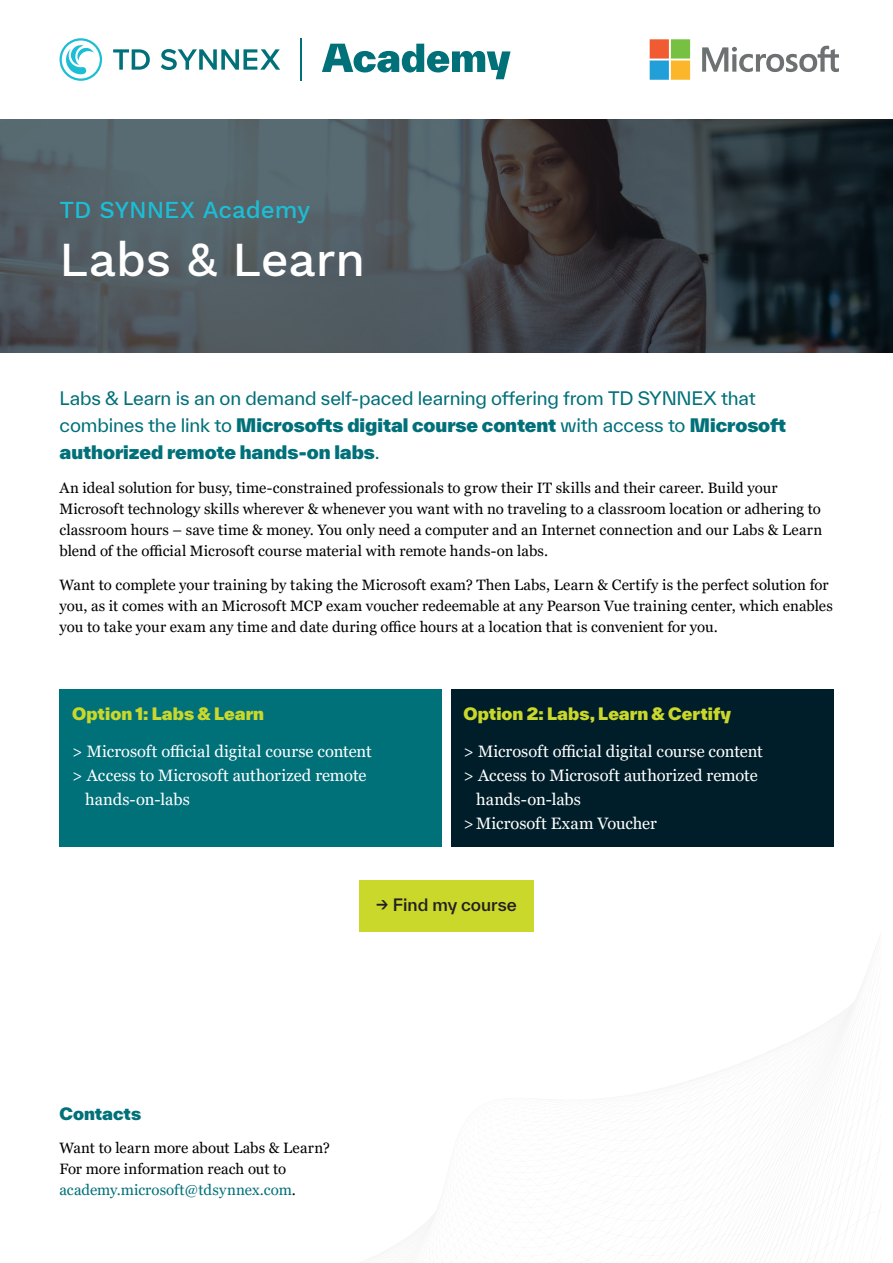
<style>
.page{position:relative;width:893px;height:1263px;background:#fff}
.page>*{position:absolute;margin:0;border:0;box-sizing:border-box;transform-origin:0 0}
.t1{font:500 48px "Work Sans";letter-spacing:-.005em;color:#fff}
.t2{font:500 24px "Work Sans";letter-spacing:-.005em;color:#1cbed5}
.t3{font:18px/27px "TWK Everett";letter-spacing:-.01em;color:#007079}
.t4{font:16.5px "Georgia Pro";color:#fff}
.t5{font:900 16.5px "TWK Everett";color:#cad82b}
.t6{font:500 16.5px "TWK Everett";color:#231f20}
.t7{font:900 16.5px "TWK Everett";color:#007079}
.t8{font:15px/21px "Georgia Pro";letter-spacing:.005em;color:#000001}
.s1{font-weight:900}
.s2{color:#007079}
</style>
<div class="page">
<svg style="left:60px;top:38px;width:42px;height:43px"></svg>
<svg style="left:113px;top:49px;width:37px;height:21px"></svg>
<svg style="left:161px;top:49px;width:119px;height:21px"></svg>
<svg style="left:322px;top:44px;width:189px;height:35px"></svg>
<hr style="left:300px;top:38px;width:2px;height:43px;background:#007079">
<svg style="left:0;top:119px;width:893px;height:234px;background:#40494e"></svg>
<svg style="left:702px;top:45px;width:137px;height:27px"></svg>
<svg style="left:650px;top:39px;width:40px;height:41px;background:#aba66f"></svg>
<div style="left:60px;top:689px;width:382px;height:157px;background:#007079"></div>
<div style="left:451px;top:689px;width:382px;height:157px;background:#001e29"></div>
<div style="left:359px;top:880px;width:175px;height:51px;background:#cad82b"></div>
<h2 class="t2" style="left:60px;top:196px;width:252px">TD SYNNEX Academy</h2>
<h1 class="t1" style="left:60px;top:231px;width:307px">Labs &amp; Learn</h1>
<p class="t3" style="left:60px;top:385px;width:728px">Labs &amp; Learn is an on demand self-paced learning offering from TD SYNNEX that combines the link to <span class="s1">Microsofts digital course content</span> with access to <span class="s1">Microsoft authorized remote hands-on labs</span>.</p>
<p class="t8" style="left:60px;top:478px;width:764px">An ideal solution for busy, time-constrained professionals to grow their IT skills and their career. Build your Microsoft technology skills wherever &amp; whenever you want with no traveling to a classroom location or adhering to classroom hours – save time &amp; money. You only need a computer and an Internet connection and our Labs &amp; Learn blend of the official Microsoft course material with remote hands-on labs.</p>
<p class="t8" style="left:60px;top:575px;width:775px">Want to complete your training by taking the Microsoft exam? Then Labs, Learn &amp; Certify is the perfect solution for you, as it comes with an Microsoft MCP exam voucher redeemable at any Pearson Vue training center, which enables you to take your exam any time and date during office hours at a location that is convenient for you.</p>
<p class="t5" style="left:72px;top:701px;width:193px">Option 1: Labs &amp; Learn</p>
<p class="t4" style="left:72px;top:741px;width:301px">&gt; Microsoft official digital course content</p>
<p class="t4" style="left:72px;top:765px;width:296px">&gt; Access to Microsoft authorized remote</p>
<p class="t4" style="left:85px;top:789px;width:106px">hands-on-labs</p>
<p class="t5" style="left:463px;top:701px;width:269px">Option 2: Labs, Learn &amp; Certify</p>
<p class="t4" style="left:463px;top:741px;width:301px">&gt; Microsoft official digital course content</p>
<p class="t4" style="left:463px;top:765px;width:296px">&gt; Access to Microsoft authorized remote</p>
<p class="t4" style="left:476px;top:789px;width:106px">hands-on-labs</p>
<p class="t4" style="left:463px;top:813px;width:195px">&gt;Microsoft Exam Voucher</p>
<p class="t6" style="left:376px;top:893px;width:142px">-&gt; Find my course</p>
<p class="t7" style="left:60px;top:1101px;width:83px">Contacts</p>
<p class="t8" style="left:60px;top:1138px;width:272px">Want to learn more about Labs &amp; Learn?<br>For more information reach out to <span class="s2">academy.microsoft@tdsynnex.com</span>.</p>
</div>
